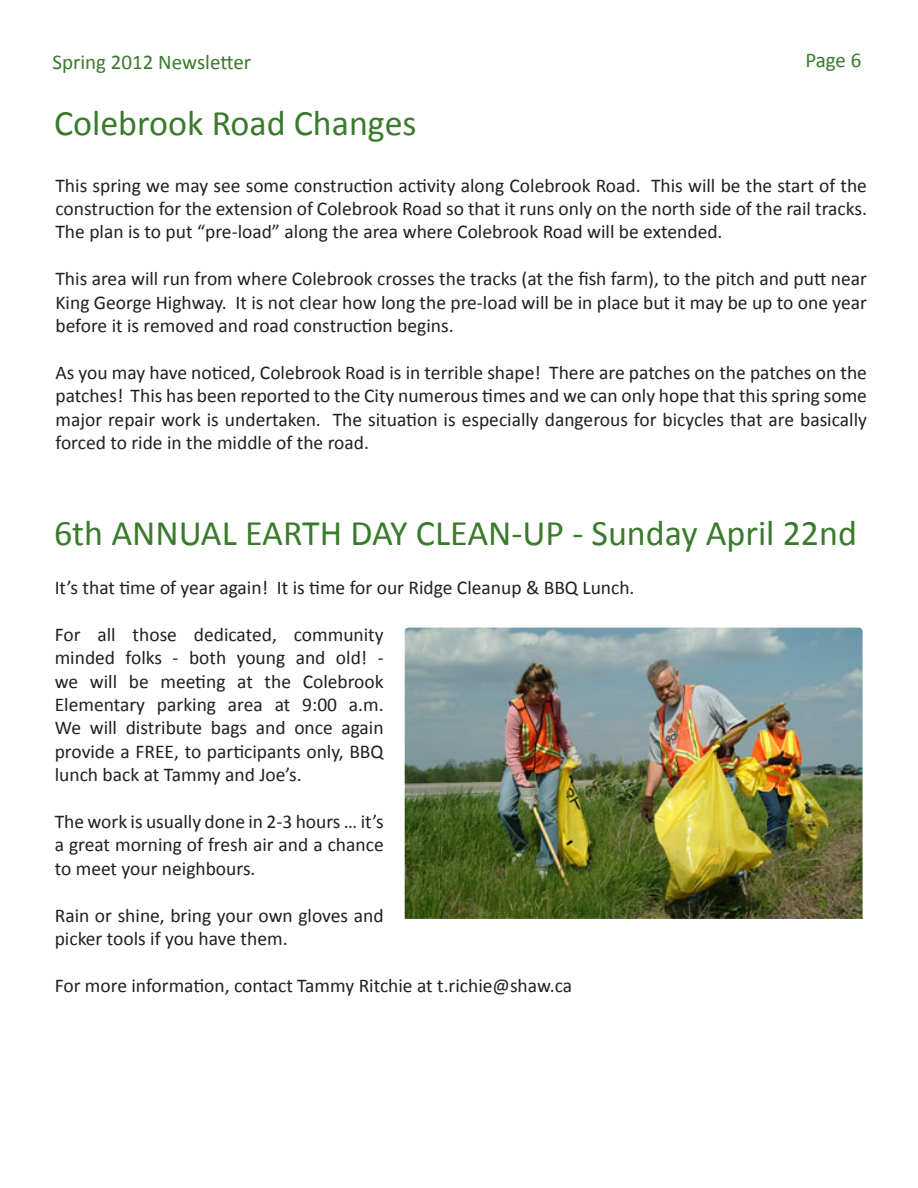
<style>
.page{position:relative;width:918px;height:1188px;background:#fff}
.page>*{position:absolute;margin:0;border:0;box-sizing:border-box;transform-origin:0 0}
.t1{font:36px "Calibri";color:#3a7a2c}
.t2{font:21px "Calibri";color:#3a7a2c}
.t3{font:19.5px/23.4px "Calibri";color:#231f20;text-align:justify}
</style>
<div class="page">
<img style="left:406px;top:629px;width:456px;height:290px">
<div style="left:384px;top:607px;width:500px;height:341px;border:21px solid #fff;border-radius:14px"></div>
<p class="t2" style="left:52px;top:48px;width:200px">Spring 2012 Newsletter</p>
<p class="t2" style="left:806px;top:47px;width:58px">Page 6</p>
<p class="t1" style="left:54px;top:101px;width:364px">Colebrook Road Changes</p>
<p class="t3" style="left:56px;top:174px;width:813px">This spring we may see some construction activity along Colebrook Road. This will be the start of the construction for the extension of Colebrook Road so that it runs only on the north side of the rail tracks.<br>The plan is to put “pre-load” along the area where Colebrook Road will be extended.</p>
<p class="t3" style="left:56px;top:267px;width:813px">This area will run from where Colebrook crosses the tracks (at the fish farm), to the pitch and putt near King George Highway. It is not clear how long the pre-load will be in place but it may be up to one year before it is removed and road construction begins.</p>
<p class="t3" style="left:56px;top:361px;width:813px">As you may have noticed, Colebrook Road is in terrible shape! There are patches on the patches on the patches! This has been reported to the City numerous times and we can only hope that this spring some major repair work is undertaken. The situation is especially dangerous for bicycles that are basically forced to ride in the middle of the road.</p>
<p class="t1" style="left:54px;top:510px;width:805px">6th ANNUAL EARTH DAY CLEAN-UP - Sunday April 22nd</p>
<p class="t3" style="left:55px;top:576px;width:581px">It’s that time of year again! It is time for our Ridge Cleanup &amp; BBQ Lunch.</p>
<p class="t3" style="left:55px;top:623px;width:330px">For all those dedicated, community minded folks - both young and old! - we will be meeting at the Colebrook Elementary parking area at 9:00 a.m.<br>We will distribute bags and once again provide a FREE, to participants only, BBQ lunch back at Tammy and Joe’s.</p>
<p class="t3" style="left:55px;top:810px;width:330px">The work is usually done in 2-3 hours … it’s a great morning of fresh air and a chance to meet your neighbours.</p>
<p class="t3" style="left:55px;top:903px;width:330px">Rain or shine, bring your own gloves and picker tools if you have them.</p>
<p class="t3" style="left:55px;top:974px;width:519px">For more information, contact Tammy Ritchie at t.richie@shaw.ca</p>
</div>
